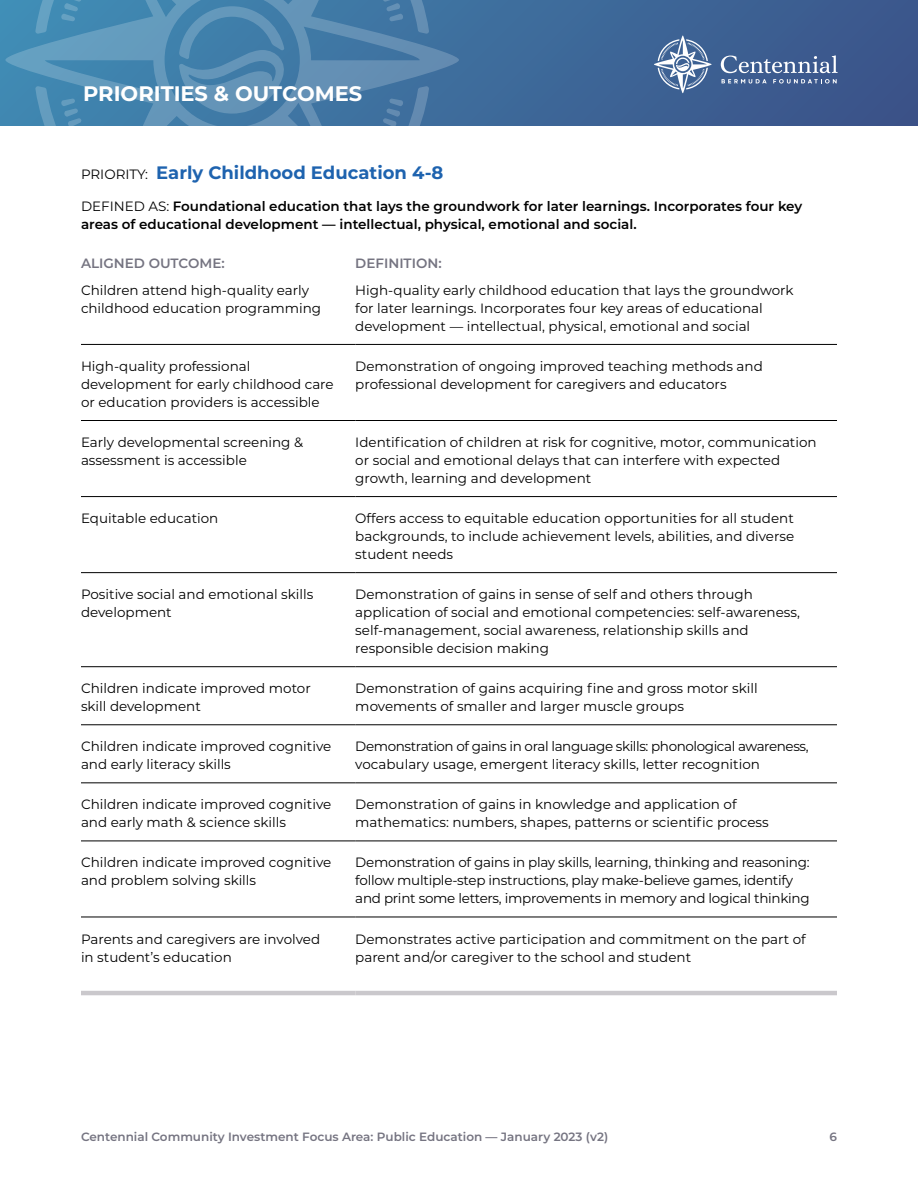
<style>
.page{position:relative;width:918px;height:1188px;background:#fff}
.page>*{position:absolute;margin:0;border:0;box-sizing:border-box;transform-origin:0 0}
.t1{font:700 21px "Montserrat";color:#fff}
.body_text{font:700 18px "Montserrat";color:#1e63af}
.body_text-2{font:13.5px/18px "Montserrat";color:#000}
.body_text-3{font:13.5px/18px "Montserrat";letter-spacing:-.02em;color:#000}
.body_text-4{font:600 13.5px/18px "Montserrat";color:#000}
.body_text-5{font:13.5px/18px "Montserrat";letter-spacing:-.03em;color:#000}
.body_text-6{font:600 13.5px "Montserrat";color:#757481}
.t2{font:600 12px "Montserrat";color:#757481}
.s1{font-weight:400;font-size:13.5px;color:#000}
.s2{font-weight:400}
</style>
<div class="page">
<div style="left:0;top:0;width:918px;height:126px;background:linear-gradient(to bottom,#3d6596,#3c5e91)"></div>
<svg style="left:654px;top:35px;width:58px;height:58px;background:#6f8aaf"></svg>
<svg style="left:721px;top:55px;width:117px;height:18px;background:#6c84ab"></svg>
<svg style="left:722px;top:79px;width:45px;height:5px"></svg>
<svg style="left:773px;top:79px;width:64px;height:5px"></svg>
<svg style="left:5px;top:0;width:454px;height:126px;background:#4983ad"></svg>
<svg style="left:61px;top:0;width:342px;height:126px;background:#4f87af"></svg>
<hr style="left:81px;top:344px;width:274px;height:1px;background:#000">
<hr style="left:355px;top:344px;width:482px;height:1px;background:#000">
<hr style="left:81px;top:420px;width:274px;height:1px;background:#000">
<hr style="left:355px;top:420px;width:482px;height:1px;background:#000">
<hr style="left:81px;top:496px;width:274px;height:1px;background:#000">
<hr style="left:355px;top:496px;width:482px;height:1px;background:#000">
<hr style="left:81px;top:991px;width:274px;height:4px;background:#cac8cc">
<hr style="left:355px;top:991px;width:482px;height:4px;background:#cac8cc">
<hr style="left:81px;top:572px;width:274px;height:1px;background:#000">
<hr style="left:355px;top:572px;width:482px;height:1px;background:#000">
<hr style="left:81px;top:666px;width:274px;height:1px;background:#000">
<hr style="left:355px;top:666px;width:482px;height:1px;background:#000">
<hr style="left:81px;top:725px;width:274px;height:1px;background:#000">
<hr style="left:355px;top:725px;width:482px;height:1px;background:#000">
<hr style="left:81px;top:783px;width:274px;height:1px;background:#000">
<hr style="left:355px;top:783px;width:482px;height:1px;background:#000">
<hr style="left:81px;top:841px;width:274px;height:1px;background:#000">
<hr style="left:355px;top:841px;width:482px;height:1px;background:#000">
<hr style="left:81px;top:917px;width:274px;height:1px;background:#000">
<hr style="left:355px;top:917px;width:482px;height:1px;background:#000">
<p class="t1" style="left:83px;top:79px;width:281px">PRIORITIES &amp; OUTCOMES</p>
<p class="body_text" style="left:81px;top:160px;width:364px"><span class="s1">PRIORITY:</span> Early Childhood Education 4-8</p>
<p class="body_text-4" style="left:81px;top:197px;width:723px"><span class="s2">DEFINED AS:</span> Foundational education that lays the groundwork for later learnings. Incorporates four key areas of educational development — intellectual, physical, emotional and social.</p>
<p class="body_text-6" style="left:81px;top:254px;width:145px">ALIGNED OUTCOME:</p>
<p class="body_text-6" style="left:355px;top:254px;width:88px">DEFINITION:</p>
<p class="body_text-2" style="left:81px;top:281px;width:242px">Children attend high-quality early childhood education programming</p>
<p class="body_text-2" style="left:355px;top:281px;width:440px">High-quality early childhood education that lays the groundwork for later learnings. Incorporates four key areas of educational development — intellectual, physical, emotional and social</p>
<p class="body_text-2" style="left:81px;top:357px;width:254px">High-quality professional development for early childhood care or education providers is accessible</p>
<p class="body_text-2" style="left:355px;top:357px;width:409px">Demonstration of ongoing improved teaching methods and professional development for caregivers and educators</p>
<p class="body_text-2" style="left:81px;top:433px;width:224px">Early developmental screening &amp; assessment is accessible</p>
<p class="body_text-2" style="left:355px;top:433px;width:463px">Identification of children at risk for cognitive, motor, communication or social and emotional delays that can interfere with expected growth, learning and development</p>
<p class="body_text-2" style="left:81px;top:509px;width:139px">Equitable education</p>
<p class="body_text-2" style="left:355px;top:509px;width:440px;text-align:justify">Offers access to equitable education opportunities for all student backgrounds, to include achievement levels, abilities, and diverse student needs</p>
<p class="body_text-2" style="left:81px;top:585px;width:234px">Positive social and emotional skills development</p>
<p class="body_text-2" style="left:355px;top:585px;width:446px">Demonstration of gains in sense of self and others through application of social and emotional competencies: self-awareness, self-management, social awareness, relationship skills and responsible decision making</p>
<p class="body_text-2" style="left:81px;top:679px;width:231px">Children indicate improved motor skill development</p>
<p class="body_text-2" style="left:355px;top:679px;width:404px">Demonstration of gains acquiring fine and gross motor skill movements of smaller and larger muscle groups</p>
<p class="body_text-2" style="left:81px;top:737px;width:252px">Children indicate improved cognitive and early literacy skills</p>
<p class="body_text-5" style="left:355px;top:737px;width:455px">Demonstration of gains in oral language skills: phonological awareness, vocabulary usage, emergent literacy skills, letter recognition</p>
<p class="body_text-2" style="left:81px;top:795px;width:252px">Children indicate improved cognitive and early math &amp; science skills</p>
<p class="body_text-2" style="left:355px;top:795px;width:415px">Demonstration of gains in knowledge and application of mathematics: numbers, shapes, patterns or scientific process</p>
<p class="body_text-2" style="left:81px;top:853px;width:252px">Children indicate improved cognitive and problem solving skills</p>
<p class="body_text-3" style="left:355px;top:853px;width:456px">Demonstration of gains in play skills, learning, thinking and reasoning: follow multiple-step instructions, play make-believe games, identify and print some letters, improvements in memory and logical thinking</p>
<p class="body_text-2" style="left:81px;top:929px;width:241px">Parents and caregivers are involved in student’s education</p>
<p class="body_text-2" style="left:355px;top:929px;width:452px">Demonstrates active participation and commitment on the part of parent and/or caregiver to the school and student</p>
<p class="t2" style="left:81px;top:1129px;width:529px">Centennial Community Investment Focus Area: Public Education — January 2023 (v2)</p>
<p class="t2" style="left:829px;top:1129px;width:9px">6</p>
</div>
